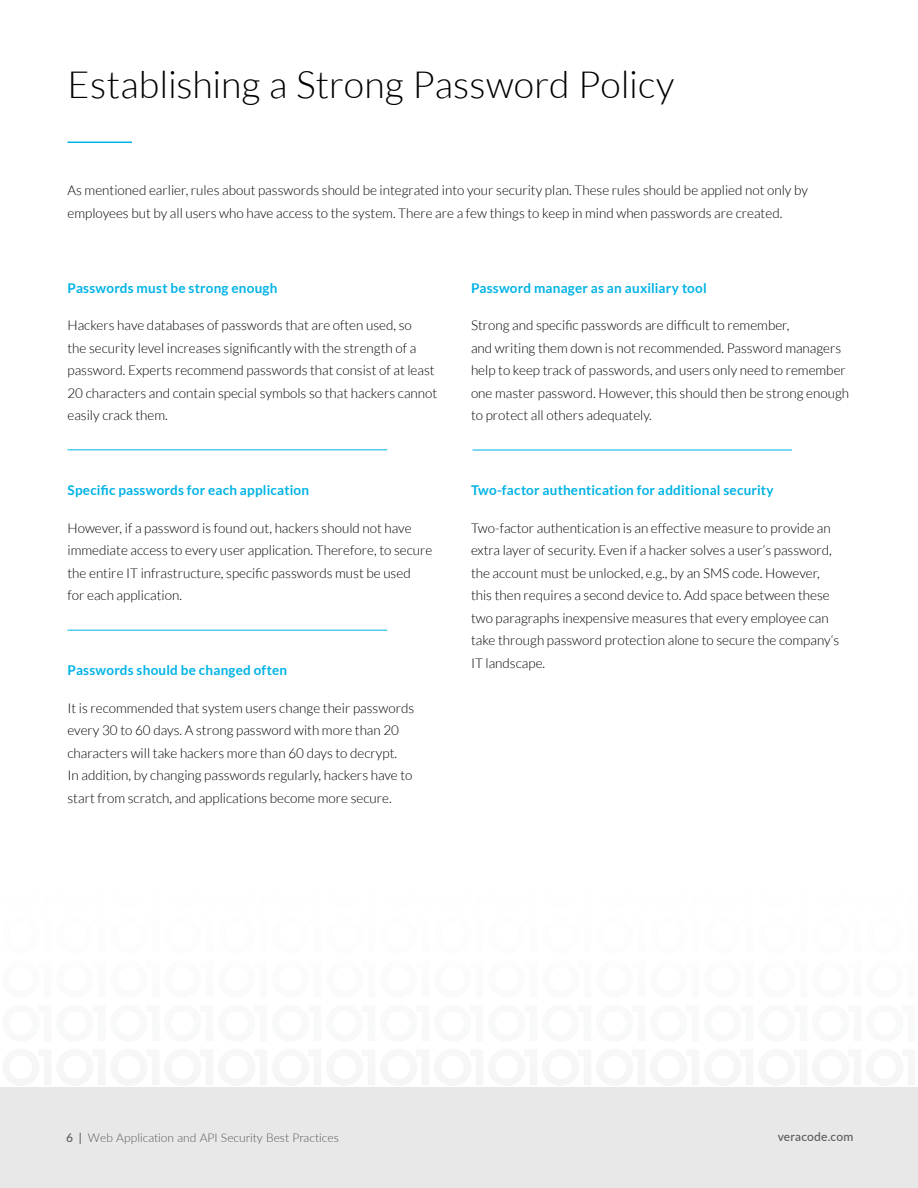
<style>
.page{position:relative;width:918px;height:1188px;background:#fff}
.page>*{position:absolute;margin:0;border:0;box-sizing:border-box;transform-origin:0 0}
.t1{font:300 37.5px "Lato";color:#000}
.t2{font:300 13.5px/22.5px "Lato";color:#000}
.t3{font:700 13.5px "Lato";letter-spacing:.015em;color:#00b3e6}
.t4{font:300 12px "Lato";color:#5c5a59}
.t5{font:500 12px "Lato";letter-spacing:.015em;color:#5c5a59}
.s1{font-weight:500}
</style>
<div class="page">
<div style="left:0;top:1088px;width:918px;height:100px;background:#e8e8e8"></div>
<hr style="left:68px;top:142px;width:64px;height:1px;background:#00b3e6">
<hr style="left:472px;top:450px;width:320px;height:1px;background:#00b3e6">
<hr style="left:68px;top:450px;width:319px;height:1px;background:#00b3e6">
<hr style="left:68px;top:630px;width:319px;height:1px;background:#00b3e6">
<h1 class="t1" style="left:68px;top:64px;width:609px">Establishing a Strong Password Policy</h1>
<p class="t2" style="left:68px;top:179px;width:742px">As mentioned earlier, rules about passwords should be integrated into your security plan. These rules should be applied not only by employees but by all users who have access to the system. There are a few things to keep in mind when passwords are created.</p>
<p class="t3" style="left:68px;top:280px;width:212px">Passwords must be strong enough</p>
<p class="t2" style="left:68px;top:314px;width:371px">Hackers have databases of passwords that are often used, so<br>the security level increases significantly with the strength of a password. Experts recommend passwords that consist of at least 20 characters and contain special symbols so that hackers cannot easily crack them.</p>
<p class="t3" style="left:68px;top:482px;width:243px">Specific passwords for each application</p>
<p class="t2" style="left:68px;top:516px;width:366px">However, if a password is found out, hackers should not have immediate access to every user application. Therefore, to secure the entire IT infrastructure, specific passwords must be used<br>for each application.</p>
<p class="t3" style="left:68px;top:662px;width:221px">Passwords should be changed often</p>
<p class="t2" style="left:68px;top:697px;width:348px">It is recommended that system users change their passwords every 30 to 60 days. A strong password with more than 20 characters will take hackers more than 60 days to decrypt.<br>In addition, by changing passwords regularly, hackers have to start from scratch, and applications become more secure.</p>
<p class="t3" style="left:471px;top:280px;width:237px">Password manager as an auxiliary tool</p>
<p class="t2" style="left:471px;top:314px;width:380px">Strong and specific passwords are difficult to remember,<br>and writing them down is not recommended. Password managers help to keep track of passwords, and users only need to remember one master password. However, this should then be strong enough to protect all others adequately.</p>
<p class="t3" style="left:471px;top:482px;width:304px">Two-factor authentication for additional security</p>
<p class="t2" style="left:471px;top:517px;width:370px">Two-factor authentication is an effective measure to provide an extra layer of security. Even if a hacker solves a user‘s password, the account must be unlocked, e.g., by an SMS code. However, this then requires a second device to. Add space between these two paragraphs inexpensive measures that every employee can take through password protection alone to secure the company‘s IT landscape.</p>
<p class="t4" style="left:66px;top:1129px;width:274px"><span class="s1">6 |</span> Web Application and API Security Best Practices</p>
<p class="t5" style="left:778px;top:1128px;width:77px">veracode.com</p>
</div>
